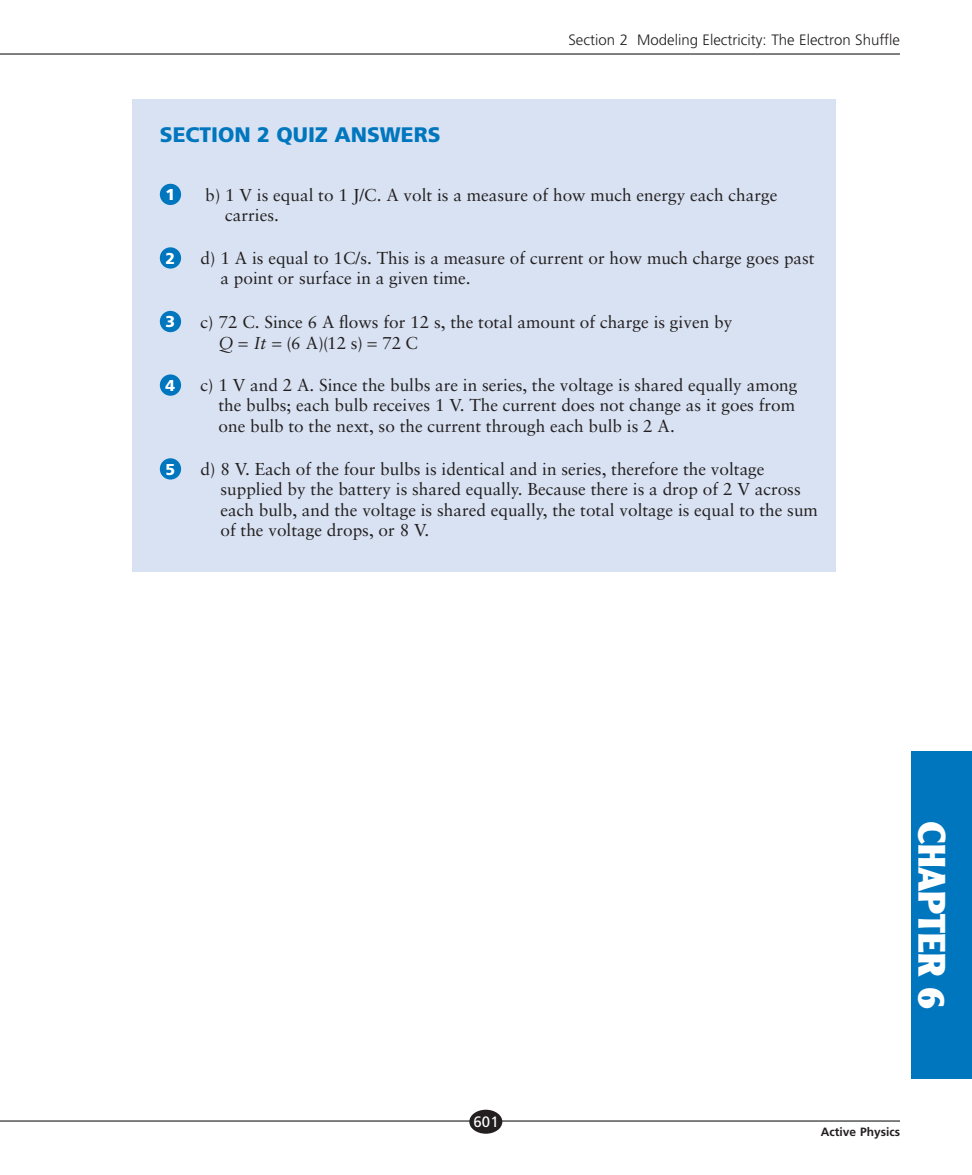
<style>
.page{position:relative;width:972px;height:1175px;background:#fff}
.page>*{position:absolute;margin:0;border:0;box-sizing:border-box;transform-origin:0 0}
.t1{font:900 37.5px "Clearface Gothic LH";color:#fff}
.t2{font:900 21px "Frutiger";color:#0076be}
.t3{font:17.25px/20.2px "Sabon";color:#231f20}
.t4{font:900 15.75px "Frutiger";color:#fff}
.t5{font:300 15px "Frutiger";color:#231f20}
.t6{font:15px "Frutiger";color:#fff}
.t7{font:700 12px "Frutiger";color:#231f20}
.s1{font-style:italic}
</style>
<div class="page">
<hr style="left:0;top:1120px;width:900px;height:1px;background:#000">
<hr style="left:0;top:54px;width:900px;height:1px;background:#000">
<div style="left:469px;top:1109px;width:33px;height:24px;background:#231f20;border-radius:50%"></div>
<div style="left:911px;top:751px;width:61px;height:327px;background:#0076be"></div>
<div style="left:133px;top:99px;width:703px;height:473px;background:#d8e2f2"></div>
<div style="left:160px;top:184px;width:21px;height:21px;background:#0076be;border-radius:50%"></div>
<div style="left:160px;top:247px;width:21px;height:21px;background:#0076be;border-radius:50%"></div>
<div style="left:160px;top:311px;width:21px;height:21px;background:#0076be;border-radius:50%"></div>
<div style="left:160px;top:374px;width:21px;height:22px;background:#0076be;border-radius:50%"></div>
<div style="left:160px;top:458px;width:21px;height:21px;background:#0076be;border-radius:50%"></div>
<p class="t2" style="left:160px;top:122px;width:282px">SECTION 2 QUIZ ANSWERS</p>
<p class="t5" style="left:568px;top:31px;width:333px">Section 2 Modeling Electricity: The Electron Shuffle</p>
<p class="t4" style="left:166px;top:185px;width:11px">1</p>
<p class="t3" style="left:225px;top:184px;width:554px;text-indent:-20px">b) 1 V is equal to 1 J/C. A volt is a measure of how much energy each charge carries.</p>
<p class="t4" style="left:166px;top:249px;width:11px">2</p>
<p class="t3" style="left:220px;top:248px;width:596px;text-indent:-20px">d) 1 A is equal to 1C/s. This is a measure of current or how much charge goes past a point or surface in a given time.</p>
<p class="t4" style="left:166px;top:312px;width:11px">3</p>
<p class="t3" style="left:219px;top:311px;width:515px;line-height:21.1px;text-indent:-18px">c) 72 C. Since 6 A flows for 12 s, the total amount of charge is given by<br><span class="s1">Q It</span> (6 A) 12 s)</p>
<p class="t3" style="left:323px;top:332px;width:7px">(</p>
<p class="t3" style="left:382px;top:332px;width:37px">72 C</p>
<p class="t4" style="left:166px;top:376px;width:11px">4</p>
<p class="t3" style="left:219px;top:375px;width:580px;text-indent:-18px">c) 1 V and 2 A. Since the bulbs are in series, the voltage is shared equally among the bulbs; each bulb receives 1 V. The current does not change as it goes from one bulb to the next, so the current through each bulb is 2 A.</p>
<p class="t4" style="left:166px;top:460px;width:11px">5</p>
<p class="t3" style="left:220px;top:459px;width:599px;text-indent:-20px">d) 8 V. Each of the four bulbs is identical and in series, therefore the voltage supplied by the battery is shared equally. Because there is a drop of 2 V across each bulb, and the voltage is shared equally, the total voltage is equal to the sum of the voltage drops, or 8 V.</p>
<p class="t6" style="left:474px;top:1112px;width:27px">601</p>
<h1 class="t1" style="left:955px;top:820px;width:190px;rotate:90deg">CHAPTER 6</h1>
<p class="t7" style="left:821px;top:1124px;width:81px">Active Physics</p>
</div>
